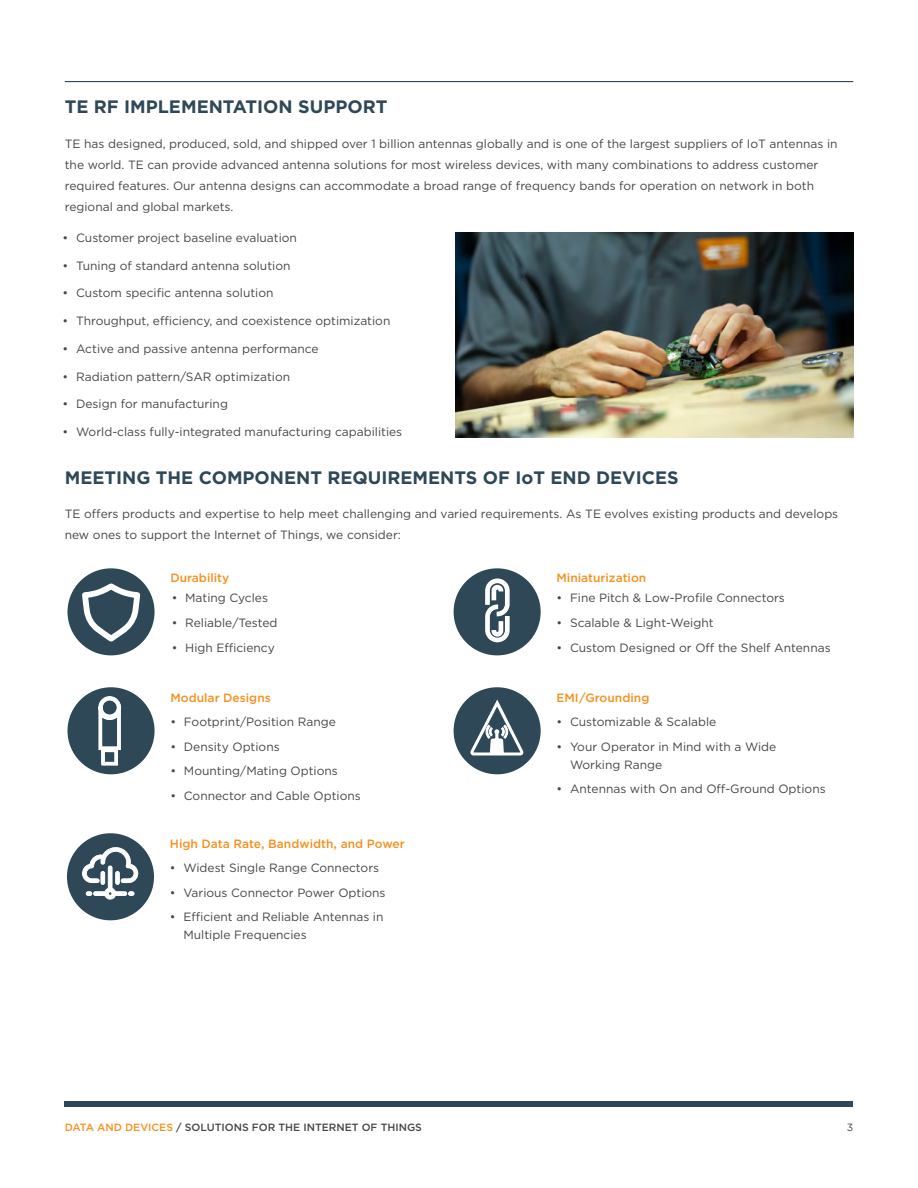
<style>
.page{position:relative;width:918px;height:1188px;background:#fff}
.page>*{position:absolute;margin:0;border:0;box-sizing:border-box;transform-origin:0 0}
.t1{font:700 18px "Gotham";color:#2e4857}
.t2{font:12px/21px "Gotham";color:#464547}
.t3{font:500 12px "Gotham";color:#f7901e}
.t4{font:500 10.5px "Gotham";color:#464547}
.t5{font:10.5px "Gotham";color:#464547}
.s1{color:#f7901e}
</style>
<div class="page">
<img style="left:456px;top:232px;width:397px;height:205px">
<hr style="left:65px;top:81px;width:788px;height:1px;background:#2e4857">
<div style="left:65px;top:1101px;width:788px;height:6px;background:#2e4857"></div>
<div style="left:67px;top:568px;width:88px;height:87px;background:#2e4857;border-radius:50%"></div>
<div style="left:67px;top:687px;width:88px;height:87px;background:#2e4857;border-radius:50%"></div>
<svg style="left:82px;top:583px;width:58px;height:59px"></svg>
<div style="left:454px;top:568px;width:87px;height:87px;background:#2e4857;border-radius:50%"></div>
<svg style="left:485px;top:578px;width:25px;height:65px"></svg>
<div style="left:454px;top:687px;width:87px;height:87px;background:#2e4857;border-radius:50%"></div>
<svg style="left:470px;top:699px;width:54px;height:57px"></svg>
<svg style="left:98px;top:696px;width:24px;height:70px"></svg>
<div style="left:67px;top:833px;width:87px;height:87px;background:#2e4857;border-radius:50%"></div>
<svg style="left:82px;top:847px;width:56px;height:53px"></svg>
<h1 class="t1" style="left:65px;top:95px;width:324px">TE RF IMPLEMENTATION SUPPORT</h1>
<p class="t2" style="left:65px;top:133px;width:774px">TE has designed, produced, sold, and shipped over 1 billion antennas globally and is one of the largest suppliers of IoT antennas in the world. TE can provide advanced antenna solutions for most wireless devices, with many combinations to address customer required features. Our antenna designs can accommodate a broad range of frequency bands for operation on network in both regional and global markets.</p>
<p class="t2" style="left:63px;top:227px;width:236px">• Customer project baseline evaluation</p>
<p class="t2" style="left:63px;top:255px;width:229px">• Tuning of standard antenna solution</p>
<p class="t2" style="left:63px;top:282px;width:212px">• Custom specific antenna solution</p>
<p class="t2" style="left:63px;top:310px;width:329px">• Throughput, efficiency, and coexistence optimization</p>
<p class="t2" style="left:63px;top:338px;width:257px">• Active and passive antenna performance</p>
<p class="t2" style="left:63px;top:366px;width:229px">• Radiation pattern/SAR optimization</p>
<p class="t2" style="left:63px;top:393px;width:167px">• Design for manufacturing</p>
<p class="t2" style="left:63px;top:421px;width:341px">• World-class fully-integrated manufacturing capabilities</p>
<h1 class="t1" style="left:65px;top:465px;width:615px">MEETING THE COMPONENT REQUIREMENTS OF IoT END DEVICES</h1>
<p class="t2" style="left:65px;top:503px;width:775px">TE offers products and expertise to help meet challenging and varied requirements. As TE evolves existing products and develops new ones to support the Internet of Things, we consider:</p>
<p class="t3" style="left:170px;top:570px;width:60px">Durability</p>
<p class="t3" style="left:557px;top:570px;width:91px">Miniaturization</p>
<p class="t2" style="left:172px;top:587px;width:98px">• Mating Cycles</p>
<p class="t2" style="left:172px;top:612px;width:107px">• Reliable/Tested</p>
<p class="t2" style="left:172px;top:637px;width:105px">• High Efficiency</p>
<p class="t3" style="left:170px;top:689px;width:102px">Modular Designs</p>
<p class="t2" style="left:170px;top:711px;width:167px">• Footprint/Position Range</p>
<p class="t2" style="left:170px;top:736px;width:111px">• Density Options</p>
<p class="t2" style="left:170px;top:760px;width:169px">• Mounting/Mating Options</p>
<p class="t2" style="left:170px;top:785px;width:192px">• Connector and Cable Options</p>
<p class="t3" style="left:170px;top:835px;width:236px">High Data Rate, Bandwidth, and Power</p>
<p class="t2" style="left:170px;top:857px;width:211px">• Widest Single Range Connectors</p>
<p class="t2" style="left:170px;top:882px;width:217px">• Various Connector Power Options</p>
<p class="t2" style="left:183px;top:908px;width:202px;line-height:18px;text-indent:-14px">• Efficient and Reliable Antennas in<br>Multiple Frequencies</p>
<p class="t2" style="left:557px;top:587px;width:230px">• Fine Pitch &amp; Low-Profile Connectors</p>
<p class="t2" style="left:557px;top:612px;width:159px">• Scalable &amp; Light-Weight</p>
<p class="t2" style="left:557px;top:637px;width:276px">• Custom Designed or Off the Shelf Antennas</p>
<p class="t3" style="left:557px;top:689px;width:94px">EMI/Grounding</p>
<p class="t2" style="left:557px;top:711px;width:161px">• Customizable &amp; Scalable</p>
<p class="t2" style="left:570px;top:737px;width:208px;line-height:18px;text-indent:-14px">• Your Operator in Mind with a Wide<br>Working Range</p>
<p class="t2" style="left:557px;top:778px;width:271px">• Antennas with On and Off-Ground Options</p>
<p class="t4" style="left:65px;top:1120px;width:359px"><span class="s1">DATA AND DEVICES</span> / SOLUTIONS FOR THE INTERNET OF THINGS</p>
<p class="t5" style="left:847px;top:1121px;width:8px">3</p>
</div>
